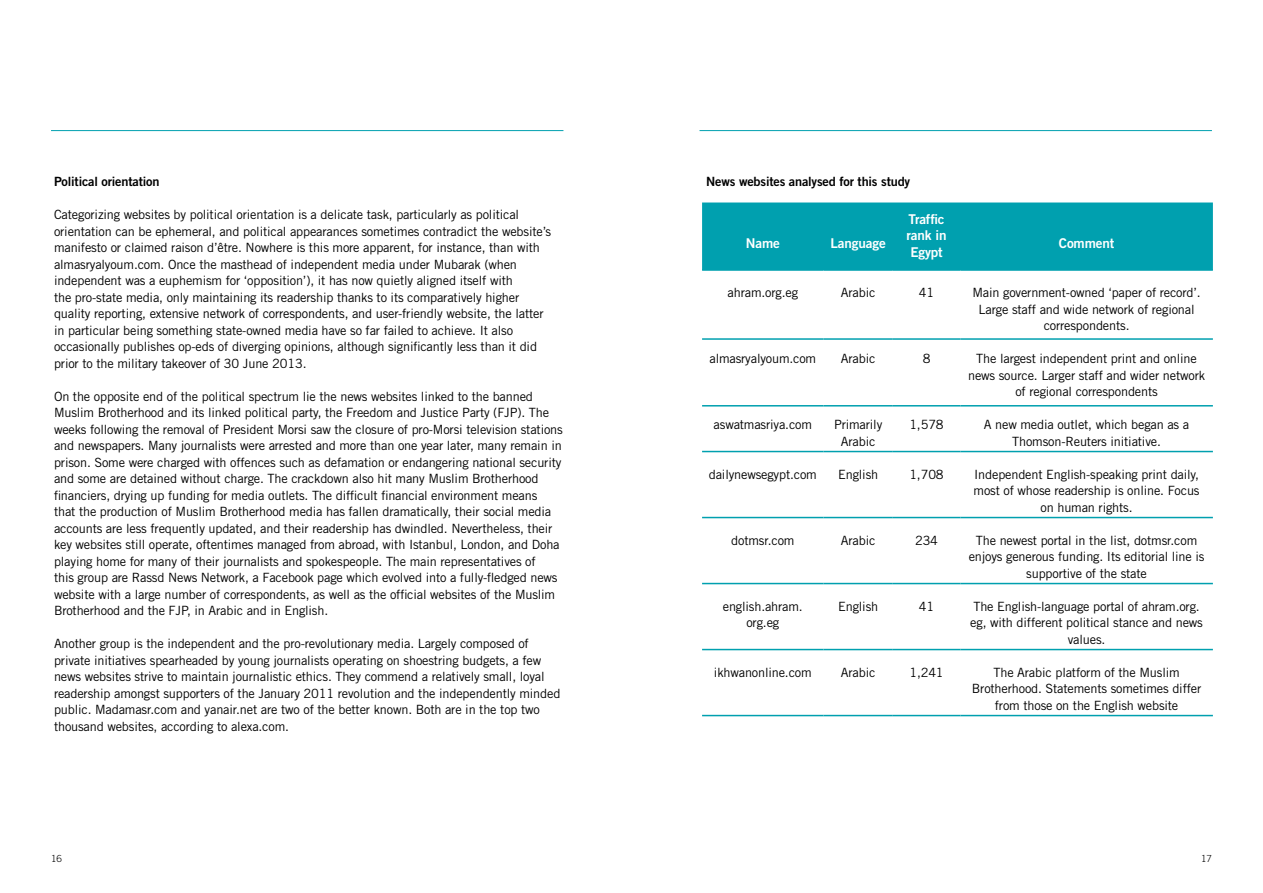
<style>
.page{position:relative;width:1263px;height:893px;background:#fff}
.page>*{position:absolute;margin:0;border:0;box-sizing:border-box;transform-origin:0 0}
.t1{font:13.5px/16.5px "Trade Gothic LT Std Bd 2";letter-spacing:-.01em;color:#fff}
.t2{font:12.75px/16.5px "Trade Gothic LT Std";letter-spacing:-.015em;color:#000;text-align:center}
.t3{font:12.75px "Trade Gothic LT Std Bd 2";letter-spacing:-.015em;color:#000}
.t4{font:300 9.75px "Trade Gothic LT Std";color:#000}
</style>
<div class="page">
<hr style="left:699px;top:130px;width:513px;height:1px;background:#00a0af">
<hr style="left:51px;top:130px;width:512px;height:1px;background:#00a0af">
<div style="left:702px;top:202px;width:511px;height:67px;background:#00a0af"></div>
<svg style="left:702px;top:450px;width:511px;height:265px"></svg>
<hr style="left:702px;top:269px;width:122px;height:2px;background:#00a0af">
<hr style="left:824px;top:269px;width:69px;height:2px;background:#00a0af">
<hr style="left:893px;top:269px;width:67px;height:2px;background:#00a0af">
<hr style="left:960px;top:269px;width:253px;height:2px;background:#00a0af">
<hr style="left:702px;top:338px;width:122px;height:2px;background:#00a0af">
<hr style="left:824px;top:338px;width:69px;height:2px;background:#00a0af">
<hr style="left:893px;top:338px;width:67px;height:2px;background:#00a0af">
<hr style="left:960px;top:338px;width:253px;height:2px;background:#00a0af">
<hr style="left:702px;top:405px;width:122px;height:2px;background:#00a0af">
<hr style="left:824px;top:405px;width:69px;height:2px;background:#00a0af">
<hr style="left:893px;top:405px;width:67px;height:2px;background:#00a0af">
<hr style="left:960px;top:405px;width:253px;height:2px;background:#00a0af">
<hr style="left:702px;top:451px;width:122px;height:1px;background:#00a0af">
<hr style="left:824px;top:451px;width:69px;height:1px;background:#00a0af">
<hr style="left:893px;top:451px;width:67px;height:1px;background:#00a0af">
<hr style="left:960px;top:451px;width:253px;height:1px;background:#00a0af">
<hr style="left:702px;top:517px;width:122px;height:1px;background:#00a0af">
<hr style="left:824px;top:517px;width:69px;height:1px;background:#00a0af">
<hr style="left:893px;top:517px;width:67px;height:1px;background:#00a0af">
<hr style="left:960px;top:517px;width:253px;height:1px;background:#00a0af">
<hr style="left:702px;top:583px;width:122px;height:1px;background:#00a0af">
<hr style="left:824px;top:583px;width:69px;height:1px;background:#00a0af">
<hr style="left:893px;top:583px;width:67px;height:1px;background:#00a0af">
<hr style="left:960px;top:583px;width:253px;height:1px;background:#00a0af">
<hr style="left:702px;top:649px;width:122px;height:1px;background:#00a0af">
<hr style="left:824px;top:649px;width:69px;height:1px;background:#00a0af">
<hr style="left:893px;top:649px;width:67px;height:1px;background:#00a0af">
<hr style="left:960px;top:649px;width:253px;height:1px;background:#00a0af">
<hr style="left:702px;top:715px;width:122px;height:1px;background:#00a0af">
<hr style="left:824px;top:715px;width:69px;height:1px;background:#00a0af">
<hr style="left:893px;top:715px;width:67px;height:1px;background:#00a0af">
<hr style="left:960px;top:715px;width:253px;height:1px;background:#00a0af">
<p class="t3" style="left:54px;top:174px;width:107px">Political orientation</p>
<p class="t2" style="left:54px;top:206px;width:498px;text-align:left">Categorizing websites by political orientation is a delicate task, particularly as political orientation can be ephemeral, and political appearances sometimes contradict the website’s manifesto or claimed raison d’être. Nowhere is this more apparent, for instance, than with almasryalyoum.com. Once the masthead of independent media under Mubarak (when independent was a euphemism for ‘opposition’), it has now quietly aligned itself with<br>the pro-state media, only maintaining its readership thanks to its comparatively higher quality reporting, extensive network of correspondents, and user-friendly website, the latter in particular being something state-owned media have so far failed to achieve. It also occasionally publishes op-eds of diverging opinions, although significantly less than it did prior to the military takeover of 30 June 2013.</p>
<p class="t2" style="left:54px;top:388px;width:510px;text-align:left">On the opposite end of the political spectrum lie the news websites linked to the banned Muslim Brotherhood and its linked political party, the Freedom and Justice Party (FJP). The weeks following the removal of President Morsi saw the closure of pro-Morsi television stations and newspapers. Many journalists were arrested and more than one year later, many remain in prison. Some were charged with offences such as defamation or endangering national security and some are detained without charge. The crackdown also hit many Muslim Brotherhood financiers, drying up funding for media outlets. The difficult financial environment means<br>that the production of Muslim Brotherhood media has fallen dramatically, their social media accounts are less frequently updated, and their readership has dwindled. Nevertheless, their key websites still operate, oftentimes managed from abroad, with Istanbul, London, and Doha playing home for many of their journalists and spokespeople. The main representatives of<br>this group are Rassd News Network, a Facebook page which evolved into a fully-fledged news website with a large number of correspondents, as well as the official websites of the Muslim Brotherhood and the FJP, in Arabic and in English.</p>
<p class="t2" style="left:54px;top:635px;width:508px;text-align:left">Another group is the independent and the pro-revolutionary media. Largely composed of private initiatives spearheaded by young journalists operating on shoestring budgets, a few news websites strive to maintain journalistic ethics. They commend a relatively small, loyal readership amongst supporters of the January 2011 revolution and the independently minded public. Madamasr.com and yanair.net are two of the better known. Both are in the top two thousand websites, according to alexa.com.</p>
<p class="t3" style="left:706px;top:173px;width:206px">News websites analysed for this study</p>
<p class="t1" style="left:746px;top:234px;width:36px">Name</p>
<p class="t1" style="left:830px;top:234px;width:57px">Language</p>
<p class="t1" style="left:906px;top:210px;width:42px">Traffic rank in<br>Egypt</p>
<p class="t1" style="left:1059px;top:234px;width:57px">Comment</p>
<p class="t2" style="left:728px;top:284px;width:72px">ahram.org.eg</p>
<p class="t2" style="left:841px;top:284px;width:36px">Arabic</p>
<p class="t2" style="left:919px;top:284px;width:17px">41</p>
<p class="t2" style="left:972px;top:284px;width:230px">Main government-owned ‘paper of record’.<br>Large staff and wide network of regional correspondents.</p>
<p class="t2" style="left:709px;top:350px;width:108px">almasryalyoum.com</p>
<p class="t2" style="left:841px;top:350px;width:36px">Arabic</p>
<p class="t2" style="left:923px;top:350px;width:9px">8</p>
<p class="t2" style="left:968px;top:350px;width:239px">The largest independent print and online news source. Larger staff and wider network of regional correspondents</p>
<p class="t2" style="left:714px;top:416px;width:100px">aswatmasriya.com</p>
<p class="t2" style="left:834px;top:416px;width:50px">Primarily<br>Arabic</p>
<p class="t2" style="left:909px;top:416px;width:36px">1,578</p>
<p class="t2" style="left:984px;top:416px;width:207px">A new media outlet, which began as a<br>Thomson-Reuters initiative.</p>
<p class="t2" style="left:709px;top:466px;width:110px">dailynewsegypt.com</p>
<p class="t2" style="left:838px;top:466px;width:42px">English</p>
<p class="t2" style="left:909px;top:466px;width:36px">1,708</p>
<p class="t2" style="left:973px;top:466px;width:228px">Independent English-speaking print daily, most of whose readership is online. Focus on human rights.</p>
<p class="t2" style="left:731px;top:532px;width:65px">dotmsr.com</p>
<p class="t2" style="left:841px;top:532px;width:36px">Arabic</p>
<p class="t2" style="left:915px;top:532px;width:25px">234</p>
<p class="t2" style="left:969px;top:532px;width:237px">The newest portal in the list, dotmsr.com enjoys generous funding. Its editorial line is supportive of the state</p>
<p class="t2" style="left:723px;top:598px;width:82px">english.ahram. org.eg</p>
<p class="t2" style="left:838px;top:598px;width:42px">English</p>
<p class="t2" style="left:919px;top:598px;width:17px">41</p>
<p class="t2" style="left:970px;top:598px;width:234px">The English-language portal of ahram.org. eg, with different political stance and news values.</p>
<p class="t2" style="left:714px;top:664px;width:99px">ikhwanonline.com</p>
<p class="t2" style="left:841px;top:664px;width:36px">Arabic</p>
<p class="t2" style="left:909px;top:664px;width:36px">1,241</p>
<p class="t2" style="left:972px;top:664px;width:231px">The Arabic platform of the Muslim<br>Brotherhood. Statements sometimes differ from those on the English website</p>
<p class="t4" style="left:51px;top:852px;width:12px">16</p>
<p class="t4" style="left:1201px;top:852px;width:12px">17</p>
</div>
